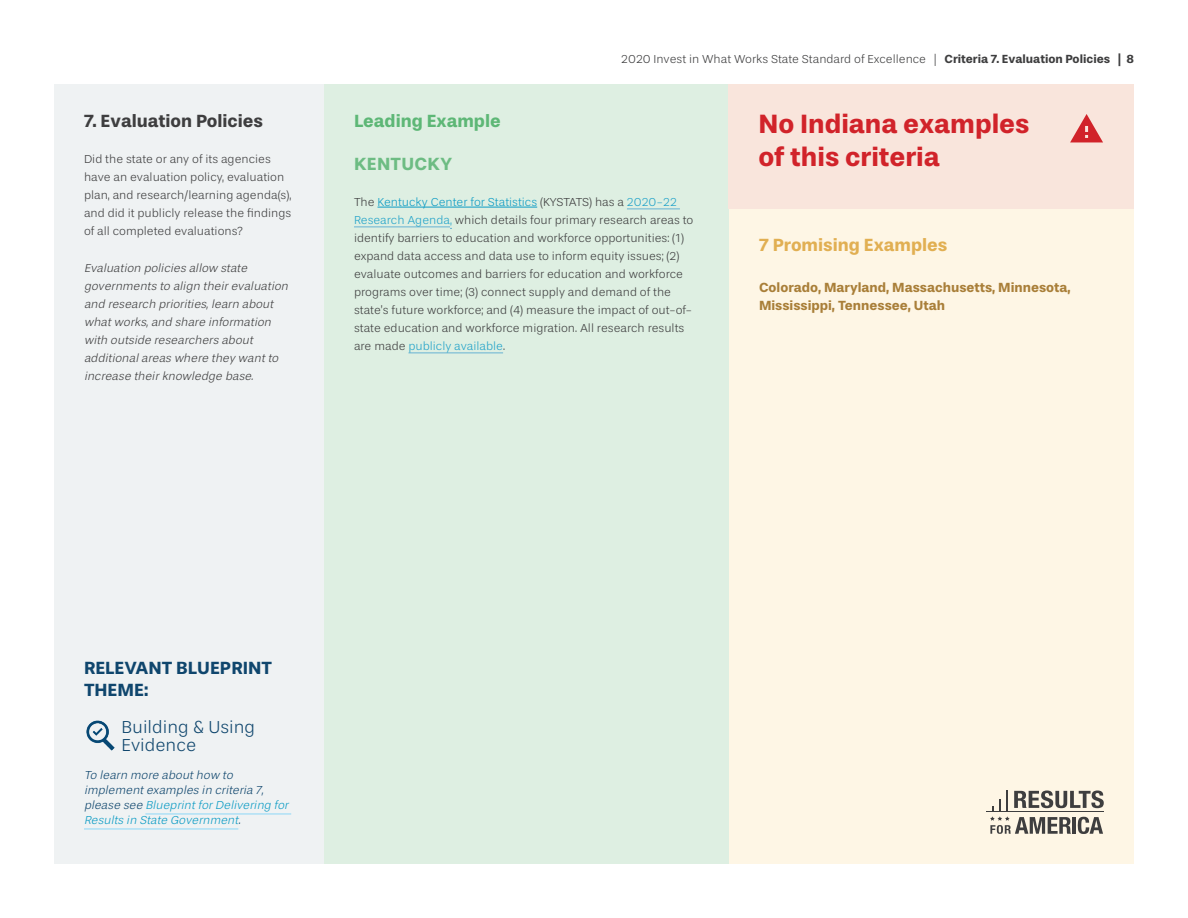
<style>
.page{position:relative;width:1188px;height:918px;background:#fff}
.page>*{position:absolute;margin:0;border:0;box-sizing:border-box;transform-origin:0 0}
.t1{font:700 27px/32.4px "Stevie Sans";color:#d1232a}
.t2{font:700 18px/21.6px "Stevie Sans";color:#0f466d}
.t3{font:300 18px/18px "Stevie Sans";color:#0f466d}
.t4{font:700 18px "Stevie Sans";color:#3e3e3f}
.t5{font:700 18px "Stevie Sans";color:#e1af52}
.t6{font:700 18px "Stevie Sans";color:#5db776}
.t7{font:700 18px "Stevie Sans";letter-spacing:.015em;color:#6dbc83}
.t8{font:700 13.5px/18px "Stevie Sans";color:#a97f39}
.t9{font:300 12px/18px "Stevie Sans";color:#3e3e3f}
.t10{font:italic 300 12px/18px "Stevie Sans";color:#3e3e3f}
.t11{font:italic 300 12px/15px "Stevie Sans";color:#0f466d}
.s1{font-weight:700}
.s2{color:#0b9bc4}
.s3{color:#20a2c9}
</style>
<div class="page">
<div style="left:729px;top:84px;width:405px;height:780px;background:#fef6e5"></div>
<div style="left:54px;top:84px;width:270px;height:780px;background:#eff2f3"></div>
<div style="left:324px;top:84px;width:405px;height:780px;background:#deefe2"></div>
<hr style="left:986px;top:812px;width:117px;height:1px;background:#3e3e3f">
<svg style="left:990px;top:790px;width:114px;height:44px"></svg>
<img style="left:86px;top:720px;width:29px;height:31px">
<hr style="left:145px;top:814px;width:146px;height:1px;background:#8dd7f7">
<hr style="left:84px;top:829px;width:154px;height:1px;background:#8dd7f7">
<hr style="left:378px;top:207px;width:159px;height:1px;background:#0b9bc4">
<hr style="left:627px;top:209px;width:53px;height:1px;background:#66b2d3">
<hr style="left:354px;top:227px;width:96px;height:1px;background:#66b2d3">
<hr style="left:408px;top:353px;width:95px;height:1px;background:#66b2d3">
<div style="left:729px;top:84px;width:405px;height:124px;background:#f9e5dc"></div>
<svg style="left:1070px;top:114px;width:33px;height:28px"></svg>
<h2 class="t4" style="left:84px;top:111px;width:181px">7. Evaluation Policies</h2>
<p class="t9" style="left:84px;top:150px;width:209px">Did the state or any of its agencies have an evaluation policy, evaluation plan, and research/learning agenda(s), and did it publicly release the findings of all completed evaluations?</p>
<p class="t10" style="left:84px;top:260px;width:208px">Evaluation policies allow state governments to align theirevaluation and research priorities,learn about whatworks,and share information with outside researchers about additionalareas where they wantto increase theirknowledge base.</p>
<h2 class="t6" style="left:354px;top:111px;width:148px">Leading Example</h2>
<h2 class="t7" style="left:354px;top:155px;width:99px">KENTUCKY</h2>
<p class="t9" style="left:621px;top:50px;width:514px">2020 Invest in What Works State Standard of Excellence | <span class="s1">Criteria 7. Evaluation Policies | 8</span></p>
<h1 class="t1" style="left:758px;top:109px;width:273px">No Indiana examples of this criteria</h1>
<p class="t9" style="left:354px;top:193px;width:341px">The <span class="s2">Kentucky Center for Statistics</span> (KYSTATS) has a <span class="s3">2020-22<br>Research Agenda,</span> which details four primary research areas to identify barriers to education and workforce opportunities: (1) expand data access and data use to inform equity issues; (2) evaluate outcomes and barriers for education and workforce programs over time; (3) connect supply and demand of the state’s future workforce; and (4) measure the impact of out-of&shy;state education and workforce migration. All research results are made <span class="s3">publicly available</span>.</p>
<h2 class="t5" style="left:759px;top:236px;width:190px">7 Promising Examples</h2>
<p class="t8" style="left:759px;top:279px;width:313px">Colorado, Maryland, Massachusetts, Minnesota,<br>Mississippi, Tennessee, Utah</p>
<h2 class="t2" style="left:84px;top:658px;width:190px">RELEVANT BLUEPRINT<br>THEME:</h2>
<h2 class="t3" style="left:122px;top:719px;width:135px">Building &amp; Using<br>Evidence</h2>
<p class="t11" style="left:84px;top:768px;width:208px">To learn more abouthow to implementexamples in criteria 7, please see <span class="s2">BlueprintforDelivering for<br>Results in State Government</span>.</p>
</div>
